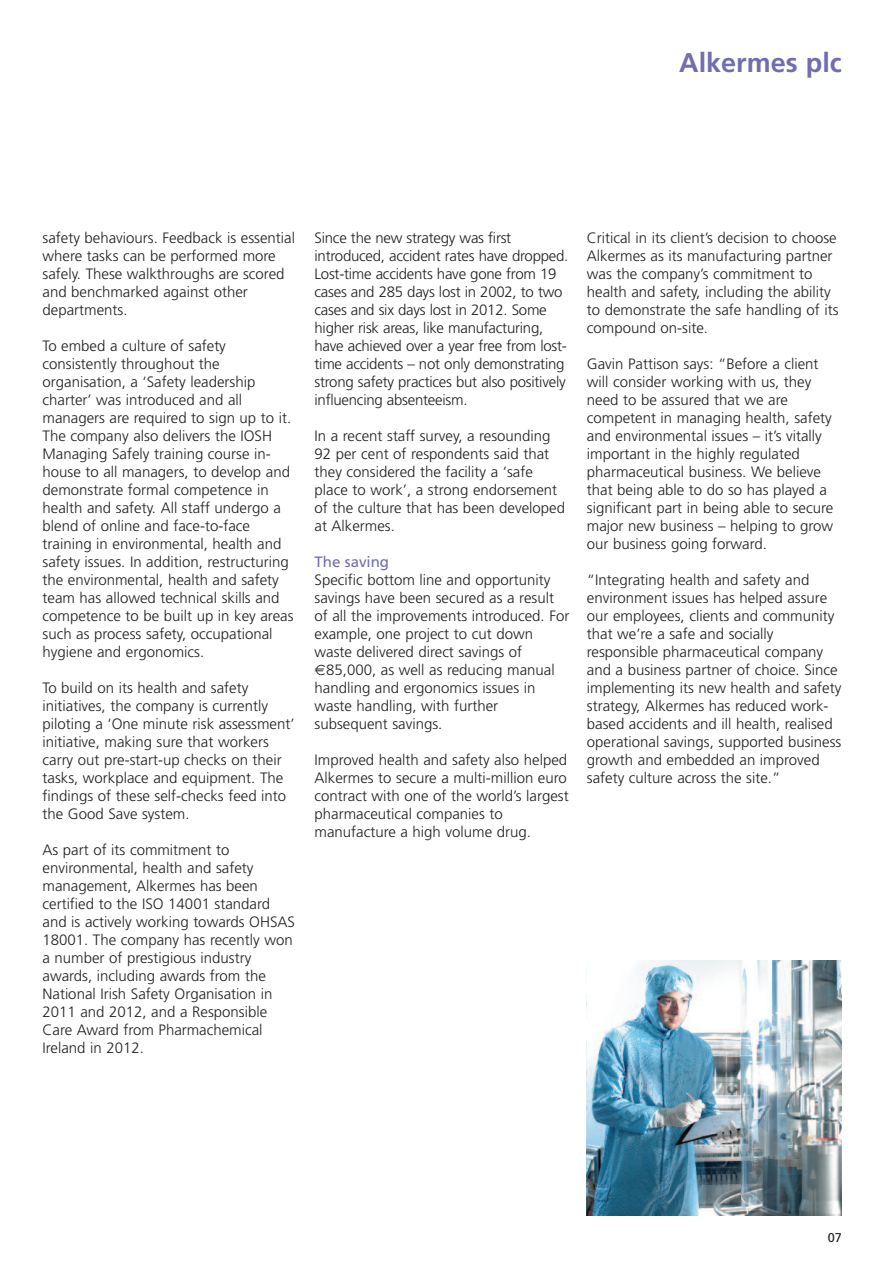
<style>
.page{position:relative;width:893px;height:1263px;background:#fff}
.page>*{position:absolute;margin:0;border:0;box-sizing:border-box;transform-origin:0 0}
.t1{font:700 27px "Frutiger";color:#726cb1}
.t2{font:300 15px/18px "Frutiger";color:#231f20}
.t3{font:15px "Frutiger";color:#726cb1}
.t4{font:12.75px "Frutiger";color:#231f20}
</style>
<div class="page">
<img style="left:587px;top:960px;width:255px;height:255px">
<h1 class="t1" style="left:679px;top:52px;width:164px">Alkermes plc</h1>
<p class="t2" style="left:43px;top:230px;width:254px">safety behaviours. Feedback is essential where tasks can be performed more safely. These walkthroughs are scored and benchmarked against other departments.</p>
<p class="t2" style="left:43px;top:338px;width:252px">To embed a culture of safety consistently throughout the organisation, a ‘Safety leadership charter’ was introduced and all managers are required to sign up to it.<br>The company also delivers the IOSH Managing Safely training course in&shy;house to all managers, to develop and demonstrate formal competence in health and safety. All staff undergo a blend of online and face-to-face training in environmental, health and safety issues. In addition, restructuring the environmental, health and safety team has allowed technical skills and competence to be built up in key areas such as process safety, occupational hygiene and ergonomics.</p>
<p class="t2" style="left:43px;top:680px;width:254px">To build on its health and safety initiatives, the company is currently piloting a ‘One minute risk assessment’ initiative, making sure that workers carry out pre-start-up checks on their tasks, workplace and equipment. The findings of these self-checks feed into the Good Save system.</p>
<p class="t2" style="left:42px;top:842px;width:254px">As part of its commitment to environmental, health and safety management, Alkermes has been certified to the ISO 14001 standard and is actively working towards OHSAS<br>18001. The company has recently won a number of prestigious industry awards, including awards from the<br>National Irish Safety Organisation in<br>2011 and 2012, and a Responsible<br>Care Award from Pharmachemical<br>Ireland in 2012.</p>
<p class="t2" style="left:314px;top:230px;width:255px">Since the new strategy was first introduced, accident rates have dropped.<br>Lost-time accidents have gone from 19 cases and 285 days lost in 2002, to two cases and six days lost in 2012. Some higher risk areas, like manufacturing, have achieved over a year free from lost&shy;time accidents – not only demonstrating strong safety practices but also positively influencing absenteeism.</p>
<p class="t2" style="left:314px;top:428px;width:252px">In a recent staff survey, a resounding<br>92 per cent of respondents said that they considered the facility a ‘safe place to work’, a strong endorsement of the culture that has been developed at Alkermes.</p>
<p class="t3" style="left:315px;top:556px;width:76px">The saving</p>
<p class="t2" style="left:315px;top:572px;width:256px">Specific bottom line and opportunity savings have been secured as a result of all the improvements introduced. For example, one project to cut down waste delivered direct savings of</p>
<p class="t2" style="left:315px;top:662px;width:242px;text-indent:12px">85,000, as well as reducing manual handling and ergonomics issues in waste handling, with further subsequent savings.</p>
<p class="t2" style="left:315px;top:752px;width:256px">Improved health and safety also helped Alkermes to secure a multi-million euro contract with one of the world’s largest pharmaceutical companies to manufacture a high volume drug.</p>
<p class="t2" style="left:587px;top:230px;width:253px">Critical in its client’s decision to choose Alkermes as its manufacturing partner was the company’s commitment to health and safety, including the ability to demonstrate the safe handling of its compound on-site.</p>
<p class="t2" style="left:587px;top:356px;width:248px">Gavin Pattison says: “Before a client will consider working with us, they need to be assured that we are competent in managing health, safety and environmental issues – it’s vitally important in the highly regulated pharmaceutical business. We believe that being able to do so has played a significant part in being able to secure major new business – helping to grow our business going forward.</p>
<p class="t2" style="left:587px;top:572px;width:256px">“Integrating health and safety and environment issues has helped assure our employees, clients and community that we’re a safe and socially responsible pharmaceutical company and a business partner of choice. Since implementing its new health and safety strategy, Alkermes has reduced work&shy;based accidents and ill health, realised operational savings, supported business growth and embedded an improved safety culture across the site.”</p>
<p class="t4" style="left:828px;top:1232px;width:16px">07</p>
</div>
